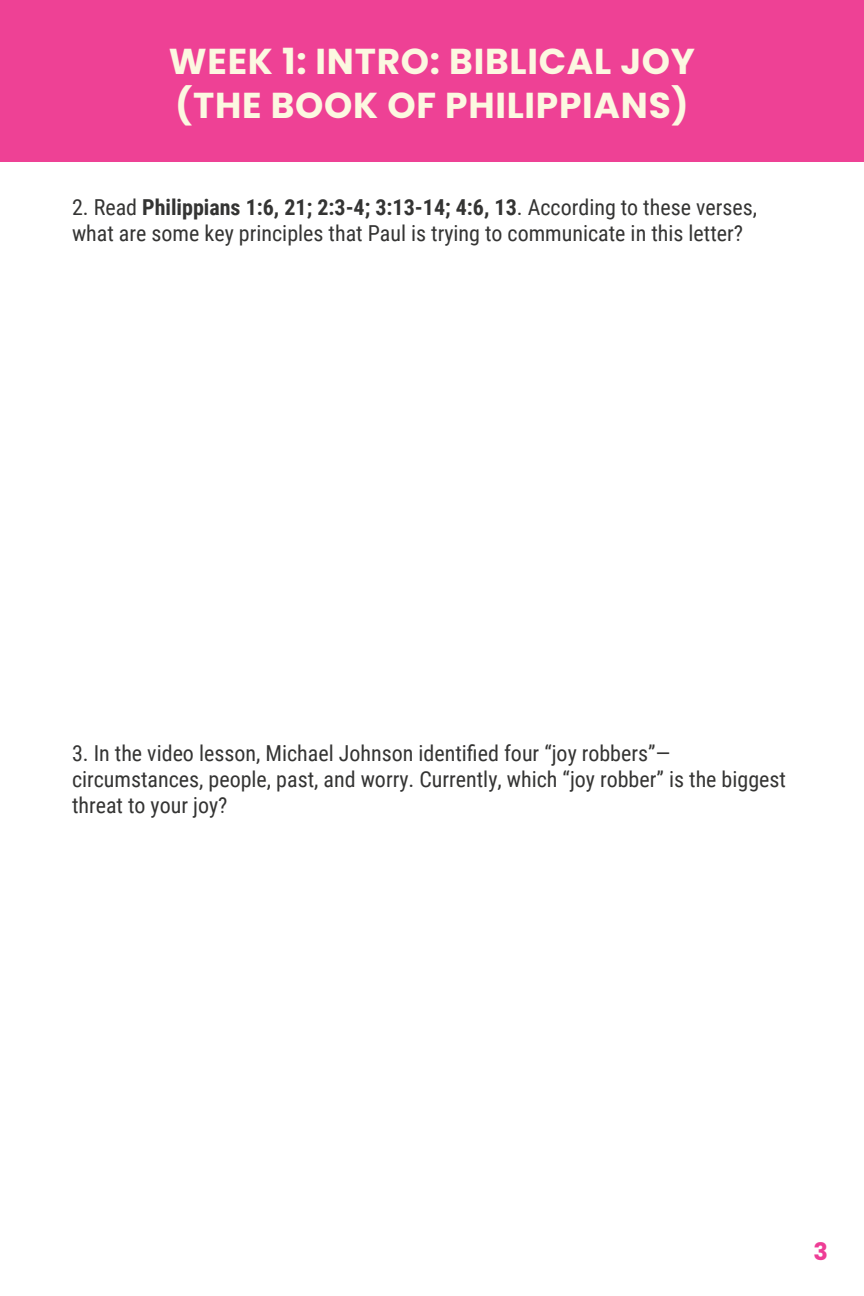
<style>
.page{position:relative;width:864px;height:1296px;background:#fff}
.page>*{position:absolute;margin:0;border:0;box-sizing:border-box;transform-origin:0 0}
.t1{font:700 36px/44px "Poppins";letter-spacing:.02em;color:#fcf8e1}
.t2{font:700 24px "Poppins";color:#ee3d96}
.t3{font:22px/26px "Roboto Condensed";color:#343433}
.s1{font-weight:700}
</style>
<div class="page">
<div style="left:0;top:0;width:864px;height:162px;background:#ee4195"></div>
<h1 class="t1" style="left:169px;top:39px;width:528px">WEEK 1: INTRO: BIBLICAL JOY (THE BOOK OF PHILIPPIANS)</h1>
<p class="t3" style="left:72px;top:193px;width:687px">2. Read <span class="s1">Philippians 1:6, 21; 2:3-4; 3:13-14; 4:6, 13</span>. According to these verses, what are some key principles that Paul is trying to communicate in this letter?</p>
<p class="t3" style="left:72px;top:739px;width:716px">3. In the video lesson, Michael Johnson identified four “joy robbers”— circumstances, people, past, and worry. Currently, which “joy robber” is the biggest threat to your joy?</p>
<p class="t2" style="left:813px;top:1238px;width:16px">3</p>
</div>
